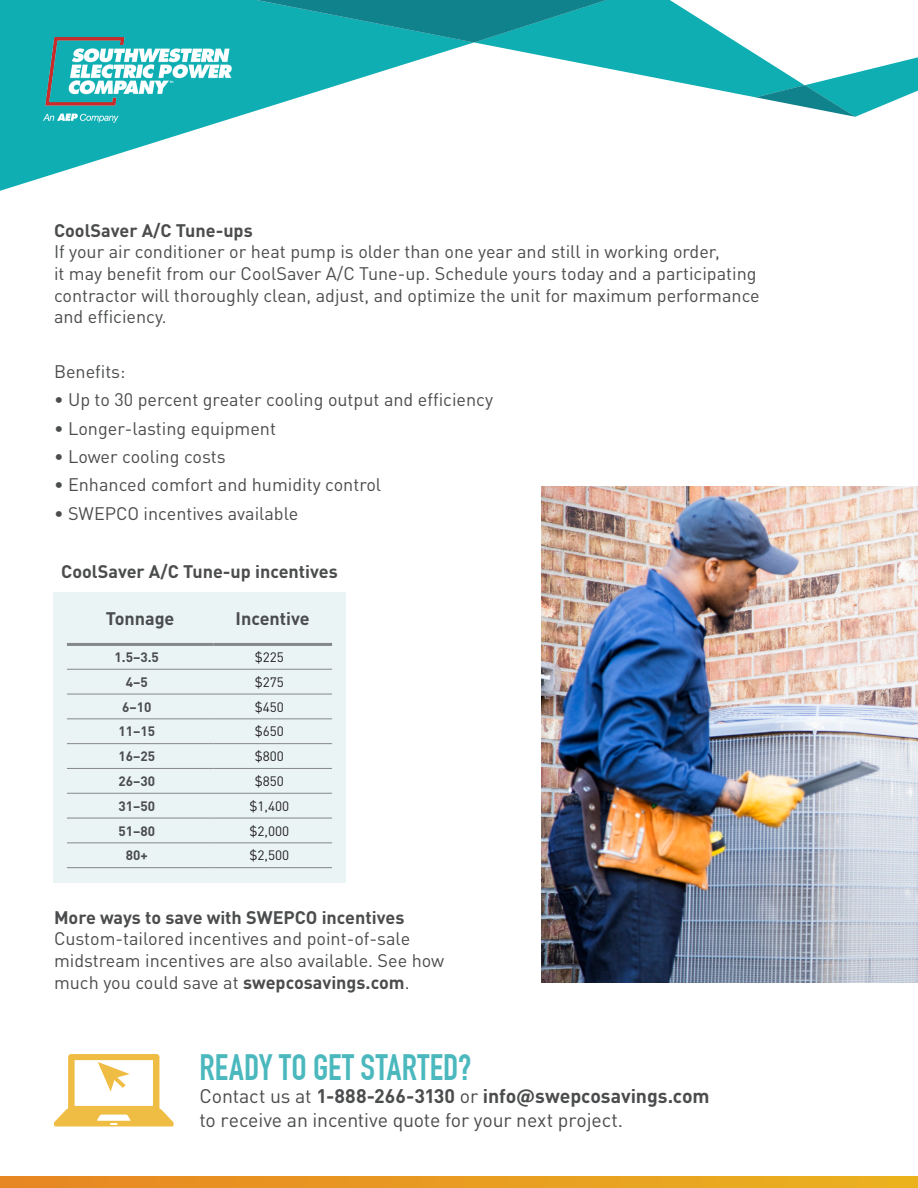
<style>
.page{position:relative;width:918px;height:1188px;background:#fff}
.page>*{position:absolute;margin:0;border:0;box-sizing:border-box;transform-origin:0 0}
.t1{font:700 36px "DIN Condensed";letter-spacing:.01em;color:#4ab8bd}
.t2{font:19.5px/23.4px "DINOT";letter-spacing:-.01em;color:#4b4c4d}
.t3{font:18px/21.6px "DINOT";color:#4b4c4d}
.t4{font:700 18px "DINOT";color:#4b4c4d}
.t5{font:700 13.5px "DINOT";color:#4b4c4d}
.t6{font:13.5px "DINOT";color:#231f20}
.s1{font-weight:700}
</style>
<div class="page">
<svg style="left:0;top:0;width:918px;height:191px"></svg>
<svg style="left:756px;top:85px;width:99px;height:32px"></svg>
<img style="left:44px;top:38px;width:188px;height:85px">
<svg style="left:0;top:1177px;width:918px;height:11px;background:#e89b21"></svg>
<svg style="left:54px;top:1054px;width:120px;height:73px"></svg>
<img style="left:542px;top:486px;width:376px;height:497px">
<div style="left:53px;top:593px;width:293px;height:290px;background:#eaf4f5"></div>
<hr style="left:67px;top:643px;width:146px;height:3px;background:#85888a">
<hr style="left:213px;top:643px;width:119px;height:3px;background:#85888a">
<hr style="left:67px;top:669px;width:146px;height:1px;background:#85888a">
<hr style="left:213px;top:669px;width:119px;height:1px;background:#85888a">
<hr style="left:67px;top:694px;width:146px;height:1px;background:#85888a">
<hr style="left:213px;top:694px;width:119px;height:1px;background:#85888a">
<hr style="left:67px;top:718px;width:146px;height:1px;background:#85888a">
<hr style="left:213px;top:718px;width:119px;height:1px;background:#85888a">
<hr style="left:67px;top:743px;width:146px;height:1px;background:#85888a">
<hr style="left:213px;top:743px;width:119px;height:1px;background:#85888a">
<hr style="left:67px;top:768px;width:146px;height:1px;background:#85888a">
<hr style="left:213px;top:768px;width:119px;height:1px;background:#85888a">
<hr style="left:67px;top:793px;width:146px;height:1px;background:#85888a">
<hr style="left:213px;top:793px;width:119px;height:1px;background:#85888a">
<hr style="left:67px;top:818px;width:146px;height:1px;background:#85888a">
<hr style="left:213px;top:818px;width:119px;height:1px;background:#85888a">
<hr style="left:67px;top:842px;width:146px;height:1px;background:#85888a">
<hr style="left:213px;top:842px;width:119px;height:1px;background:#85888a">
<hr style="left:67px;top:867px;width:146px;height:1px;background:#85888a">
<hr style="left:213px;top:867px;width:119px;height:1px;background:#85888a">
<p class="t4" style="left:54px;top:219px;width:200px">CoolSaver A/C Tune-ups</p>
<p class="t3" style="left:54px;top:241px;width:707px">If your air conditioner or heat pump is older than one year and still in working order,<br>it may benefit from our CoolSaver A/C Tune-up. Schedule yours today and a participating contractor will thoroughly clean, adjust, and optimize the unit for maximum performance and efficiency.</p>
<p class="t3" style="left:54px;top:360px;width:73px">Benefits:</p>
<p class="t3" style="left:54px;top:389px;width:441px">• Up to 30 percent greater cooling output and efficiency</p>
<p class="t3" style="left:54px;top:417px;width:224px">• Longer-lasting equipment</p>
<p class="t3" style="left:54px;top:445px;width:173px">• Lower cooling costs</p>
<p class="t3" style="left:54px;top:474px;width:329px">• Enhanced comfort and humidity control</p>
<p class="t3" style="left:54px;top:502px;width:246px">• SWEPCO incentives available</p>
<p class="t4" style="left:61px;top:560px;width:278px">CoolSaver A/C Tune-up incentives</p>
<p class="t4" style="left:106px;top:607px;width:70px">Tonnage</p>
<p class="t4" style="left:236px;top:607px;width:76px">Incentive</p>
<p class="t5" style="left:115px;top:648px;width:46px">1.5–3.5</p>
<p class="t6" style="left:255px;top:649px;width:31px">$225</p>
<p class="t5" style="left:126px;top:673px;width:23px">4–5</p>
<p class="t6" style="left:255px;top:674px;width:31px">$275</p>
<p class="t5" style="left:122px;top:698px;width:31px">6–10</p>
<p class="t6" style="left:255px;top:698px;width:31px">$450</p>
<p class="t5" style="left:118px;top:723px;width:38px">11–15</p>
<p class="t6" style="left:255px;top:723px;width:31px">$650</p>
<p class="t5" style="left:118px;top:748px;width:38px">16–25</p>
<p class="t6" style="left:255px;top:748px;width:31px">$800</p>
<p class="t5" style="left:118px;top:772px;width:38px">26–30</p>
<p class="t6" style="left:255px;top:773px;width:31px">$850</p>
<p class="t5" style="left:118px;top:797px;width:38px">31–50</p>
<p class="t6" style="left:249px;top:798px;width:41px">$1,400</p>
<p class="t5" style="left:118px;top:822px;width:38px">51–80</p>
<p class="t6" style="left:249px;top:822px;width:41px">$2,000</p>
<p class="t5" style="left:126px;top:847px;width:23px">80+</p>
<p class="t6" style="left:249px;top:847px;width:41px">$2,500</p>
<p class="t4" style="left:54px;top:906px;width:352px">More ways to save with SWEPCO incentives</p>
<p class="t3" style="left:54px;top:928px;width:392px">Custom-tailored incentives and point-of-sale midstream incentives are also available. See how much you could save at <span class="s1">swepcosavings.com</span>.</p>
<p class="t1" style="left:200px;top:1046px;width:274px">READY TO GET STARTED?</p>
<p class="t2" style="left:200px;top:1084px;width:512px">Contact us at <span class="s1">1-888-266-3130</span> or <span class="s1">info@swepcosavings.com </span>to receive an incentive quote for your next project.</p>
</div>
